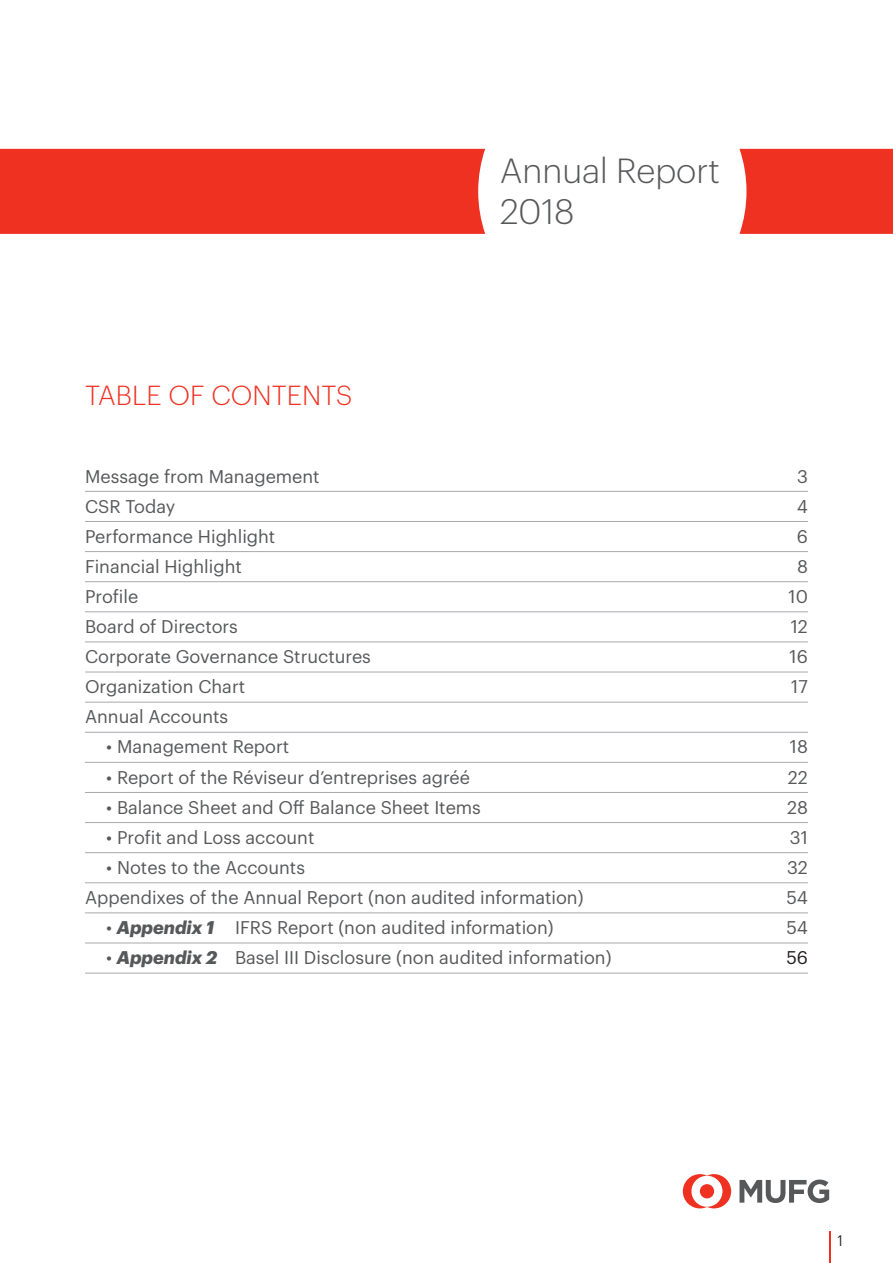
<style>
.page{position:relative;width:893px;height:1263px;background:#fff}
.page>*{position:absolute;margin:0;border:0;box-sizing:border-box;transform-origin:0 0}
.t1{font:300 34.65px "Graphik";color:#57585a}
.t2{font:300 34.2px "Graphik";color:#57585a}
.t3{font:300 27px "Graphik";color:#ef3122}
.t4{font:18px "Graphik";color:#57585a}
.t5{font:18px "Graphik";color:#231f20}
.t6{font:15px "Graphik";color:#231f20;scale:.81 1}
.s1{font-weight:700;font-style:italic}
</style>
<div class="page">
<hr style="left:829px;top:1231px;width:1px;height:32px;background:#ef3122">
<div style="left:739px;top:149px;width:154px;height:85px;background:#ef3122"></div>
<div style="left:0;top:149px;width:485px;height:85px;background:#ef3122"></div>
<svg style="left:683px;top:1174px;width:48px;height:34px"></svg>
<svg style="left:739px;top:1179px;width:90px;height:24px"></svg>
<hr style="left:85px;top:491px;width:723px;height:1px;background:#a8a9ad">
<hr style="left:85px;top:521px;width:723px;height:1px;background:#a8a9ad">
<hr style="left:85px;top:551px;width:723px;height:1px;background:#a8a9ad">
<hr style="left:85px;top:581px;width:723px;height:1px;background:#a8a9ad">
<hr style="left:85px;top:611px;width:723px;height:1px;background:#a8a9ad">
<hr style="left:85px;top:641px;width:723px;height:1px;background:#a8a9ad">
<hr style="left:85px;top:672px;width:723px;height:1px;background:#a8a9ad">
<hr style="left:85px;top:702px;width:723px;height:1px;background:#a8a9ad">
<hr style="left:85px;top:732px;width:723px;height:1px;background:#a8a9ad">
<hr style="left:85px;top:762px;width:723px;height:1px;background:#a8a9ad">
<hr style="left:85px;top:792px;width:723px;height:1px;background:#a8a9ad">
<hr style="left:85px;top:822px;width:723px;height:1px;background:#a8a9ad">
<hr style="left:85px;top:852px;width:723px;height:1px;background:#a8a9ad">
<hr style="left:85px;top:882px;width:723px;height:1px;background:#a8a9ad">
<hr style="left:85px;top:912px;width:723px;height:1px;background:#a8a9ad">
<hr style="left:85px;top:943px;width:723px;height:1px;background:#a8a9ad">
<hr style="left:85px;top:973px;width:723px;height:1px;background:#a8a9ad">
<p class="t3" style="left:85px;top:375px;width:269px">TABLE OF CONTENTS</p>
<h2 class="t2" style="left:500px;top:145px;width:221px">Annual Report</h2>
<h1 class="t1" style="left:500px;top:186px;width:76px">2018</h1>
<p class="t4" style="left:85px;top:462px;width:236px">Message from Management</p>
<p class="t4" style="left:797px;top:462px;width:12px">3</p>
<p class="t4" style="left:85px;top:493px;width:92px">CSR Today</p>
<p class="t4" style="left:797px;top:493px;width:13px">4</p>
<p class="t4" style="left:85px;top:523px;width:192px">Performance Highlight</p>
<p class="t4" style="left:797px;top:523px;width:13px">6</p>
<p class="t4" style="left:85px;top:553px;width:158px">Financial Highlight</p>
<p class="t4" style="left:797px;top:553px;width:12px">8</p>
<p class="t4" style="left:85px;top:583px;width:55px">Profile</p>
<p class="t4" style="left:788px;top:583px;width:21px">10</p>
<p class="t4" style="left:85px;top:613px;width:154px">Board of Directors</p>
<p class="t4" style="left:791px;top:613px;width:19px">12</p>
<p class="t4" style="left:85px;top:643px;width:287px">Corporate Governance Structures</p>
<p class="t4" style="left:790px;top:643px;width:20px">16</p>
<p class="t4" style="left:85px;top:673px;width:162px">Organization Chart</p>
<p class="t4" style="left:791px;top:673px;width:18px">17</p>
<p class="t4" style="left:85px;top:703px;width:145px">Annual Accounts</p>
<p class="t4" style="left:106px;top:733px;width:185px">• Management Report</p>
<p class="t4" style="left:790px;top:733px;width:20px">18</p>
<p class="t4" style="left:106px;top:763px;width:365px">• Report of the Réviseur d’entreprises agréé</p>
<p class="t4" style="left:788px;top:763px;width:21px">22</p>
<p class="t4" style="left:106px;top:794px;width:376px">• Balance Sheet and Off Balance Sheet Items</p>
<p class="t4" style="left:787px;top:794px;width:22px">28</p>
<p class="t4" style="left:106px;top:824px;width:210px">• Profit and Loss account</p>
<p class="t4" style="left:790px;top:824px;width:19px">31</p>
<p class="t4" style="left:106px;top:854px;width:200px">• Notes to the Accounts</p>
<p class="t4" style="left:787px;top:854px;width:22px">32</p>
<p class="t4" style="left:85px;top:884px;width:500px">Appendixes of the Annual Report (non audited information)</p>
<p class="t4" style="left:786px;top:884px;width:23px">54</p>
<p class="t4" style="left:106px;top:914px;width:449px">• <span class="s1">Appendix 1</span> IFRS Report (non audited information)</p>
<p class="t4" style="left:786px;top:914px;width:23px">54</p>
<p class="t4" style="left:106px;top:944px;width:507px">• <span class="s1">Appendix 2</span> Basel III Disclosure (non audited information)</p>
<p class="t5" style="left:786px;top:944px;width:23px">56</p>
<p class="t6" style="left:838px;top:1229px;width:7px">1</p>
</div>
